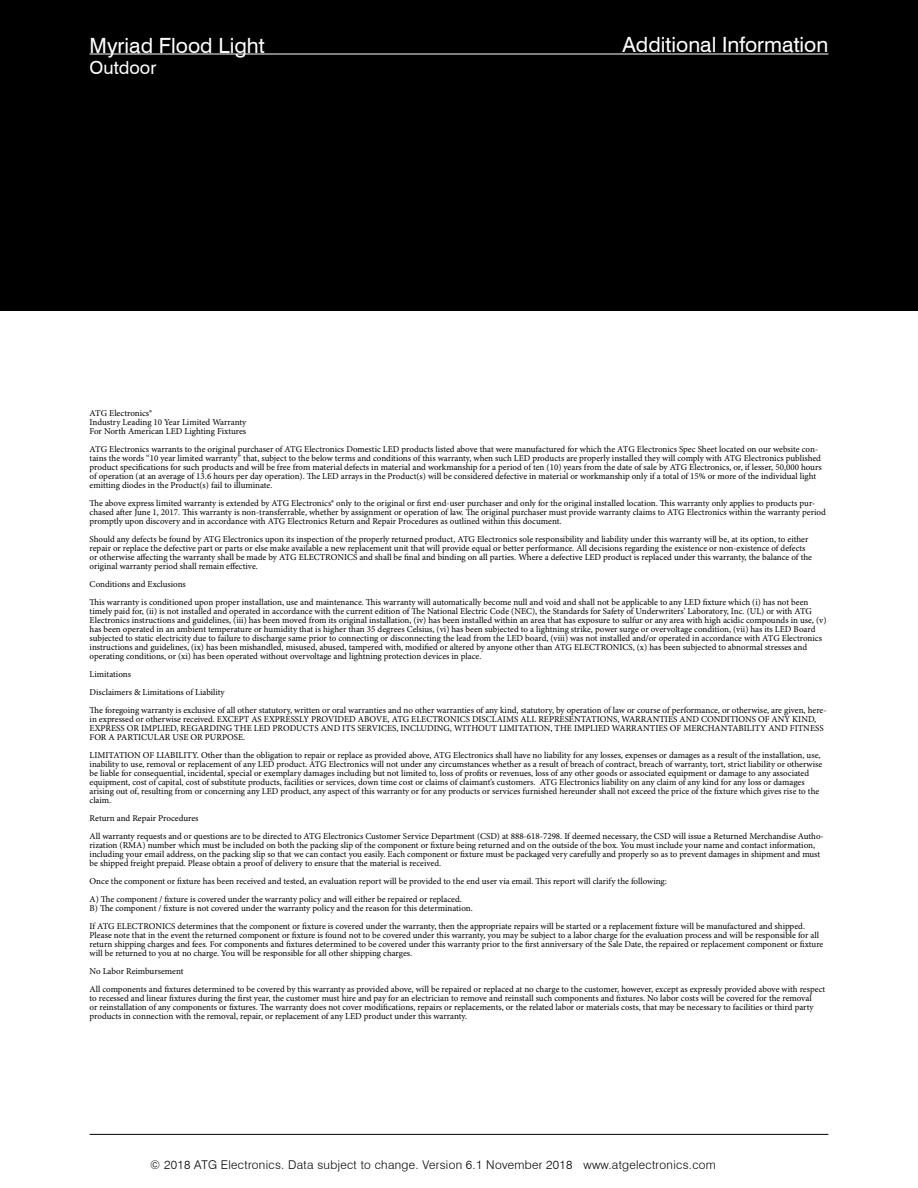
<style>
.page{position:relative;width:918px;height:1188px;background:#fff}
.page>*{position:absolute;margin:0;border:0;box-sizing:border-box;transform-origin:0 0}
.t1{font:21px "Swiss 721 BT";color:#fff}
.t2{font:18px "Swiss 721 BT";color:#fff}
.t3{font:300 12px "Swiss 721 BT";letter-spacing:.025em;color:#000}
.t4{font:9px/9px "Minion Pro";color:#000}
</style>
<div class="page">
<div style="left:0;top:0;width:918px;height:310px;background:#000"></div>
<hr style="left:90px;top:1134px;width:738px;height:1px;background:#000101">
<hr style="left:90px;top:54px;width:738px;height:1px;background:#fff">
<h1 class="t1" style="left:90px;top:32px;width:177px">Myriad Flood Light</h1>
<h2 class="t2" style="left:90px;top:57px;width:68px">Outdoor</h2>
<h1 class="t1" style="left:623px;top:32px;width:207px">Additional Information</h1>
<p class="t4" style="left:90px;top:408px;width:158px">ATG Electronics®<br>Industry Leading 10 Year Limited Warranty<br>For North American LED Lighting Fixtures</p>
<p class="t4" style="left:90px;top:444px;width:734px">ATG Electronics warrants to the original purchaser of ATG Electronics Domestic LED products listed above that were manufactured for which the ATG Electronics Spec Sheet located on our website con&shy;tains the words “10 year limited warranty” that, subject to the below terms and conditions of this warranty, when such LED products are properly installed they will comply with ATG Electronics published product specifications for such products and will be free from material defects in material and workmanship for a period of ten (10) years from the date of sale by ATG Electronics, or, if lesser, 50,000 hours of operation (at an average of 13.6 hours per day operation). The LED arrays in the Product(s) will be considered defective in material or workmanship only if a total of 15% or more of the individual light emitting diodes in the Product(s) fail to illuminate.</p>
<p class="t4" style="left:90px;top:498px;width:738px">The above express limited warranty is extended by ATG Electronics® only to the original or first end-user purchaser and only for the original installed location. This warranty only applies to products pur&shy;chased after June 1, 2017. This warranty is non-transferrable, whether by assignment or operation of law. The original purchaser must provide warranty claims to ATG Electronics within the warranty period promptly upon discovery and in accordance with ATG Electronics Return and Repair Procedures as outlined within this document.</p>
<p class="t4" style="left:90px;top:534px;width:724px">Should any defects be found by ATG Electronics upon its inspection of the properly returned product, ATG Electronics sole responsibility and liability under this warranty will be, at its option, to either repair or replace the defective part or parts or else make available a new replacement unit that will provide equal or better performance. All decisions regarding the existence or non-existence of defects or otherwise affecting the warranty shall be made by ATG ELECTRONICS and shall be final and binding on all parties. Where a defective LED product is replaced under this warranty, the balance of the original warranty period shall remain effective.</p>
<p class="t4" style="left:90px;top:575px;width:720px;line-height:18px">Conditions and Exclusions<br>This warranty is conditioned upon proper installation, use and maintenance. This warranty will automatically become null and void and shall not be applicable to any LED fixture which (i) has not been</p>
<p class="t4" style="left:90px;top:606px;width:738px">timely paid for, (ii) is not installed and operated in accordance with the current edition of The National Electric Code (NEC), the Standards for Safety of Underwriters’ Laboratory, Inc. (UL) or with ATG Electronics instructions and guidelines, (iii) has been moved from its original installation, (iv) has been installed within an area that has exposure to sulfur or any area with high acidic compounds in use, (v) has been operated in an ambient temperature or humidity that is higher than 35 degrees Celsius, (vi) has been subjected to a lightning strike, power surge or overvoltage condition, (vii) has its LED Board subjected to static electricity due to failure to discharge same prior to connecting or disconnecting the lead from the LED board, (viii) was not installed and/or operated in accordance with ATG Electronics instructions and guidelines, (ix) has been mishandled, misused, abused, tampered with, modified or altered by anyone other than ATG ELECTRONICS, (x) has been subjected to abnormal stresses and operating conditions, or (xi) has been operated without overvoltage and lightning protection devices in place.</p>
<p class="t4" style="left:90px;top:665px;width:738px;line-height:18px">Limitations<br>Disclaimers &amp; Limitations of Liability<br>The foregoing warranty is exclusive of all other statutory, written or oral warranties and no other warranties of any kind, statutory, by operation of law or course of performance, or otherwise, are given, here-</p>
<p class="t4" style="left:90px;top:714px;width:736px">in expressed or otherwise received. EXCEPT AS EXPRESSLY PROVIDED ABOVE, ATG ELECTRONICS DISCLAIMS ALL REPRESENTATIONS, WARRANTIES AND CONDITIONS OF ANY KIND,<br>EXPRESS OR IMPLIED, REGARDING THE LED PRODUCTS AND ITS SERVICES, INCLUDING, WITHOUT LIMITATION, THE IMPLIED WARRANTIES OF MERCHANTABILITY AND FITNESS<br>FOR A PARTICULAR USE OR PURPOSE.</p>
<p class="t4" style="left:90px;top:750px;width:734px">LIMITATION OF LIABILITY. Other than the obligation to repair or replace as provided above, ATG Electronics shall have no liability for any losses, expenses or damages as a result of the installation, use, inability to use, removal or replacement of any LED product. ATG Electronics will not under any circumstances whether as a result of breach of contract, breach of warranty, tort, strict liability or otherwise be liable for consequential, incidental, special or exemplary damages including but not limited to, loss of profits or revenues, loss of any other goods or associated equipment or damage to any associated equipment, cost of capital, cost of substitute products, facilities or services, down time cost or claims of claimant’s customers. ATG Electronics liability on any claim of any kind for any loss or damages arising out of, resulting from or concerning any LED product, any aspect of this warranty or for any products or services furnished hereunder shall not exceed the price of the fixture which gives rise to the claim.</p>
<p class="t4" style="left:90px;top:809px;width:736px;line-height:18px">Return and Repair Procedures<br>All warranty requests and or questions are to be directed to ATG Electronics Customer Service Department (CSD) at 888-618-7298. If deemed necessary, the CSD will issue a Returned Merchandise Autho-</p>
<p class="t4" style="left:90px;top:840px;width:732px">rization (RMA) number which must be included on both the packing slip of the component or fixture being returned and on the outside of the box. You must include your name and contact information, including your email address, on the packing slip so that we can contact you easily. Each component or fixture must be packaged very carefully and properly so as to prevent damages in shipment and must be shipped freight prepaid. Please obtain a proof of delivery to ensure that the material is received.</p>
<p class="t4" style="left:90px;top:872px;width:579px;line-height:18px">Once the component or fixture has been received and tested, an evaluation report will be provided to the end user via email. This report will clarify the following:<br>A) The component / fixture is covered under the warranty policy and will either be repaired or replaced.</p>
<p class="t4" style="left:90px;top:899px;width:717px;line-height:18px">B) The component / fixture is not covered under the warranty policy and the reason for this determination.<br>If ATG ELECTRONICS determines that the component or fixture is covered under the warranty, then the appropriate repairs will be started or a replacement fixture will be manufactured and shipped.</p>
<p class="t4" style="left:90px;top:930px;width:735px">Please note that in the event the returned component or fixture is found not to be covered under this warranty, you may be subject to a labor charge for the evaluation process and will be responsible for all return shipping charges and fees. For components and fixtures determined to be covered under this warranty prior to the first anniversary of the Sale Date, the repaired or replacement component or fixture will be returned to you at no charge. You will be responsible for all other shipping charges.</p>
<p class="t4" style="left:90px;top:962px;width:737px;line-height:18px">No Labor Reimbursement<br>All components and fixtures determined to be covered by this warranty as provided above, will be repaired or replaced at no charge to the customer, however, except as expressly provided above with respect</p>
<p class="t4" style="left:90px;top:993px;width:726px">to recessed and linear fixtures during the first year, the customer must hire and pay for an electrician to remove and reinstall such components and fixtures. No labor costs will be covered for the removal or reinstallation of any components or fixtures. The warranty does not cover modifications, repairs or replacements, or the related labor or materials costs, that may be necessary to facilities or third party products in connection with the removal, repair, or replacement of any LED product under this warranty.</p>
<h3 class="t3" style="left:150px;top:1157px;width:567px">© 2018 ATG Electronics. Data subject to change. Version 6.1 November 2018 www.atgelectronics.com</h3>
</div>
